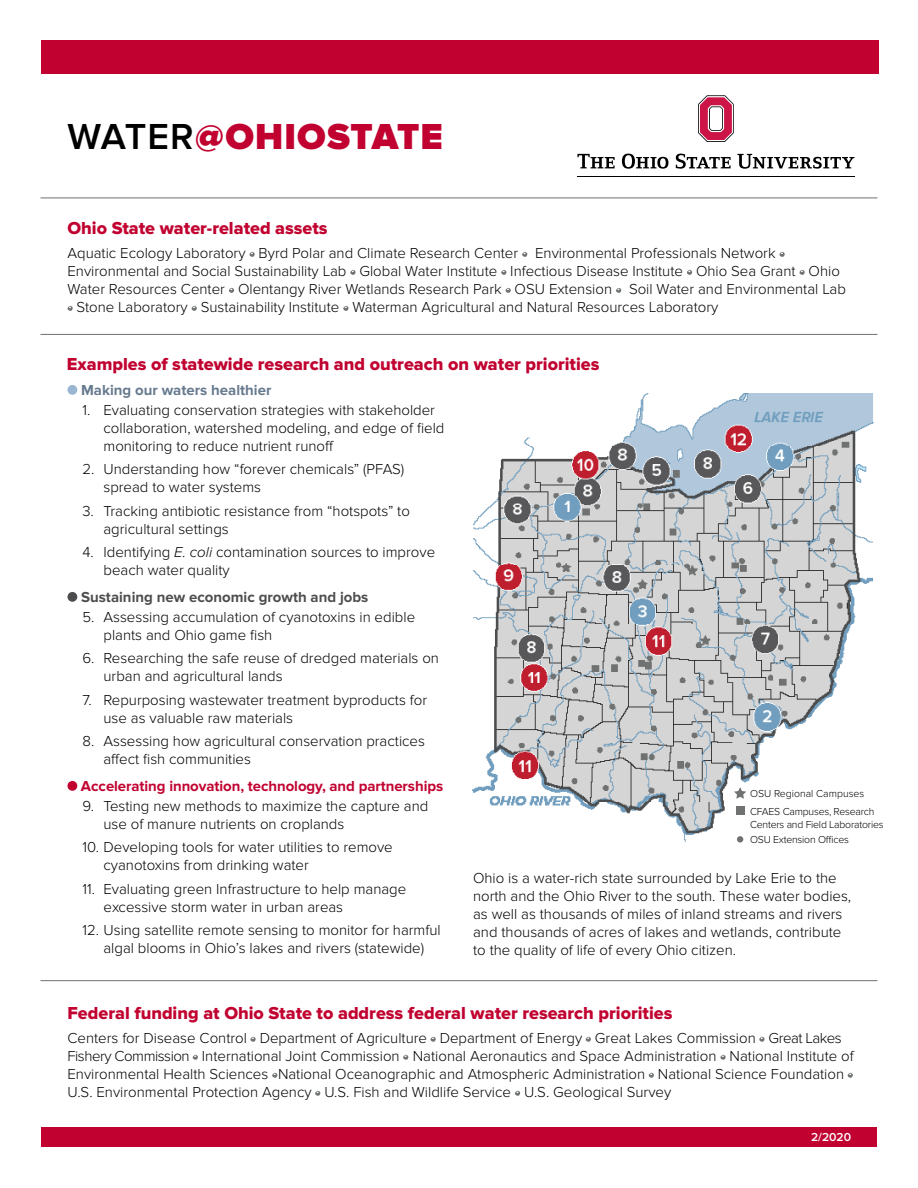
<style>
.page{position:relative;width:918px;height:1188px;background:#fff}
.page>*{position:absolute;margin:0;border:0;box-sizing:border-box;transform-origin:0 0}
.t1{font:900 37.5px "Proxima Nova";letter-spacing:.03em;color:#c10230}
.t2{font:18px "Proxima Nova Extrabld";color:#c10230}
.t3{font:300 15px/18px "Proxima Nova";color:#000}
.t4{font:700 15px "Proxima Nova";letter-spacing:-.005em;color:#c10230}
.t5{font:700 15px "Proxima Nova";color:#4d4d4f}
.t6{font:700 15px "Proxima Nova";color:#667a8e}
.t7{font:600 12px "Proxima Nova";color:#fff}
.t8{font:300 10.5px/18px "Proxima Nova";letter-spacing:-.02em;color:#000}
.s1{font-weight:600;color:#000}
.s2{font-style:italic}
</style>
<div class="page">
<div style="left:41px;top:1127px;width:836px;height:20px;background:#c10230"></div>
<svg style="left:249px;top:252px;width:6px;height:5px"></svg>
<svg style="left:522px;top:252px;width:6px;height:5px"></svg>
<svg style="left:779px;top:252px;width:6px;height:5px"></svg>
<svg style="left:350px;top:270px;width:6px;height:5px"></svg>
<svg style="left:501px;top:270px;width:6px;height:5px"></svg>
<svg style="left:687px;top:270px;width:5px;height:5px"></svg>
<svg style="left:799px;top:270px;width:6px;height:5px"></svg>
<svg style="left:229px;top:288px;width:5px;height:5px"></svg>
<svg style="left:505px;top:288px;width:6px;height:5px"></svg>
<svg style="left:616px;top:288px;width:6px;height:5px"></svg>
<svg style="left:67px;top:306px;width:6px;height:5px"></svg>
<svg style="left:191px;top:306px;width:6px;height:5px"></svg>
<svg style="left:343px;top:306px;width:6px;height:5px"></svg>
<hr style="left:40px;top:334px;width:838px;height:1px;background:#6f7271">
<hr style="left:40px;top:980px;width:838px;height:1px;background:#6f7271">
<svg style="left:250px;top:1037px;width:6px;height:5px"></svg>
<svg style="left:430px;top:1037px;width:6px;height:5px"></svg>
<svg style="left:586px;top:1037px;width:5px;height:5px"></svg>
<svg style="left:759px;top:1037px;width:6px;height:5px"></svg>
<svg style="left:193px;top:1055px;width:5px;height:5px"></svg>
<svg style="left:403px;top:1055px;width:6px;height:5px"></svg>
<svg style="left:720px;top:1055px;width:6px;height:5px"></svg>
<svg style="left:272px;top:1073px;width:6px;height:5px"></svg>
<svg style="left:649px;top:1073px;width:5px;height:5px"></svg>
<svg style="left:847px;top:1073px;width:6px;height:5px"></svg>
<svg style="left:315px;top:1091px;width:6px;height:5px"></svg>
<svg style="left:515px;top:1091px;width:5px;height:5px"></svg>
<div style="left:42px;top:40px;width:837px;height:34px;background:#c10230"></div>
<hr style="left:40px;top:198px;width:838px;height:1px;background:#6f7271">
<div style="left:67px;top:385px;width:10px;height:10px;background:#9ab6d3;border-radius:50%"></div>
<div style="left:67px;top:592px;width:10px;height:10px;background:#4d4d4f;border-radius:50%"></div>
<div style="left:67px;top:781px;width:10px;height:10px;background:#c10230;border-radius:50%"></div>
<svg style="left:577px;top:154px;width:38px;height:14px"></svg>
<svg style="left:622px;top:154px;width:46px;height:15px"></svg>
<svg style="left:676px;top:154px;width:55px;height:15px"></svg>
<svg style="left:737px;top:154px;width:118px;height:15px"></svg>
<svg style="left:698px;top:95px;width:36px;height:47px"></svg>
<hr style="left:577px;top:176px;width:278px;height:1px;background:#000">
<img style="left:472px;top:393px;width:402px;height:449px">
<svg style="left:734px;top:787px;width:12px;height:12px"></svg>
<div style="left:736px;top:807px;width:8px;height:8px;background:#6f7271"></div>
<div style="left:737px;top:836px;width:6px;height:7px;background:#6f7271;border-radius:50%"></div>
<h1 class="t1" style="left:68px;top:115px;width:377px"><span class="s1">WATER</span>@OHIOSTATE</h1>
<p class="t2" style="left:68px;top:217px;width:262px">Ohio State water-related assets</p>
<p class="t3" style="left:68px;top:245px;width:710px">Aquatic Ecology Laboratory Byrd Polar and Climate Research Center Environmental Professionals Network</p>
<p class="t3" style="left:67px;top:263px;width:774px">Environmental and Social Sustainability Lab Global Water Institute Infectious Disease Institute Ohio Sea Grant Ohio</p>
<p class="t3" style="left:67px;top:281px;width:780px">Water Resources Center Olentangy River Wetlands Research Park OSU Extension Soil Water and Environmental Lab</p>
<p class="t3" style="left:77px;top:299px;width:643px">Stone Laboratory Sustainability Institute Waterman Agricultural and Natural Resources Laboratory</p>
<p class="t2" style="left:67px;top:354px;width:534px">Examples of statewide research and outreach on water priorities</p>
<p class="t6" style="left:81px;top:381px;width:192px">Making our waters healthier</p>
<p class="t3" style="left:103px;top:401px;width:342px;text-indent:-21px">1. Evaluating conservation strategies with stakeholder collaboration, watershed modeling, and edge of field monitoring to reduce nutrient runoff</p>
<p class="t3" style="left:103px;top:461px;width:302px;text-indent:-21px">2. Understanding how “forever chemicals” (PFAS) spread to water systems</p>
<p class="t3" style="left:103px;top:502px;width:308px;text-indent:-21px">3. Tracking antibiotic resistance from “hotspots” to agricultural settings</p>
<p class="t3" style="left:103px;top:543px;width:333px;text-indent:-21px">4. Identifying <span class="s2">E. coli</span> contamination sources to improve beach water quality</p>
<p class="t5" style="left:81px;top:588px;width:289px">Sustaining new economic growth and jobs</p>
<p class="t3" style="left:103px;top:608px;width:313px;text-indent:-21px">5. Assessing accumulation of cyanotoxins in edible plants and Ohio game fish</p>
<p class="t3" style="left:103px;top:650px;width:337px;text-indent:-21px">6. Researching the safe reuse of dredged materials on urban and agricultural lands</p>
<p class="t3" style="left:103px;top:691px;width:325px;text-indent:-21px">7. Repurposing wastewater treatment byproducts for use as valuable raw materials</p>
<p class="t3" style="left:103px;top:732px;width:323px;text-indent:-21px">8. Assessing how agricultural conservation practices affect fish communities</p>
<p class="t4" style="left:81px;top:777px;width:364px">Accelerating innovation, technology, and partnerships</p>
<p class="t3" style="left:103px;top:797px;width:326px;text-indent:-21px">9. Testing new methods to maximize the capture and use of manure nutrients on croplands</p>
<p class="t3" style="left:103px;top:839px;width:291px;text-indent:-21px">10. Developing tools for water utilities to remove cyanotoxins from drinking water</p>
<p class="t3" style="left:103px;top:880px;width:304px;text-indent:-21px">11. Evaluating green Infrastructure to help manage excessive storm water in urban areas</p>
<p class="t3" style="left:82px;top:921px;width:360px;text-align:center">12. Using satellite remote sensing to monitor for harmful algal blooms in Ohio’s lakes and rivers (statewide)</p>
<p class="t8" style="left:750px;top:785px;width:126px">OSU Regional Campuses<br>CFAES Campuses, Research</p>
<p class="t8" style="left:750px;top:816px;width:135px;line-height:15.9px">Centers and Field Laboratories<br>OSU Extension Offices</p>
<p class="t3" style="left:473px;top:869px;width:380px">Ohio is a water-rich state surrounded by Lake Erie to the north and the Ohio River to the south. These water bodies, as well as thousands of miles of inland streams and rivers and thousands of acres of lakes and wetlands, contribute to the quality of life of every Ohio citizen.</p>
<p class="t2" style="left:68px;top:1002px;width:606px">Federal funding at Ohio State to address federal water research priorities</p>
<p class="t3" style="left:67px;top:1029px;width:788px">Centers for Disease Control Department of Agriculture Department of Energy Great Lakes Commission Great Lakes Fishery Commission International Joint Commission National Aeronautics and Space Administration National Institute of Environmental Health Sciences National Oceanographic and Atmospheric Administration National Science Foundation U.S. Environmental Protection Agency U.S. Fish and Wildlife Service U.S. Geological Survey</p>
<p class="t7" style="left:811px;top:1130px;width:41px">2/2020</p>
</div>
